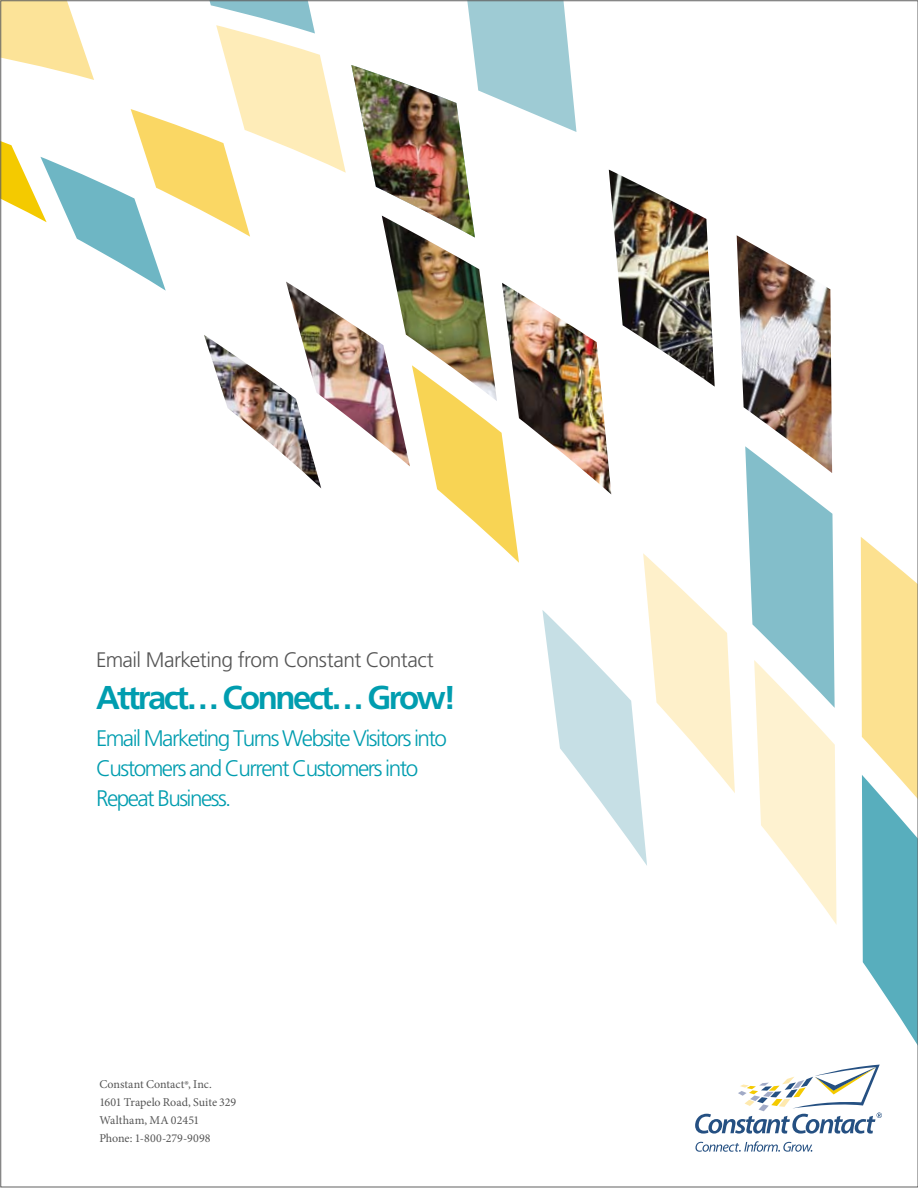
<style>
.page{position:relative;width:918px;height:1188px;background:#fff}
.page>*{position:absolute;margin:0;border:0;box-sizing:border-box;transform-origin:0 0}
.t1{font:700 33px "Frutiger LT Std";letter-spacing:-.075em;color:#009daf}
.t2{font:300 22.5px/30px "Frutiger LT Std";letter-spacing:-.065em;color:#009daf}
.t3{font:300 21px "Frutiger LT Std";letter-spacing:-.025em;color:#555}
.t4{font:12px/18px "Minion Pro";color:#555}
.s1{font-size:13.5px}
</style>
<div class="page">
<svg style="left:419px;top:401px;width:100px;height:162px"></svg>
<img style="left:288px;top:291px;width:122px;height:175px">
<img style="left:204px;top:335px;width:117px;height:153px">
<img style="left:502px;top:291px;width:105px;height:203px">
<img style="left:382px;top:291px;width:115px;height:110px">
<img style="left:737px;top:235px;width:95px;height:211px">
<img style="left:609px;top:170px;width:106px;height:217px">
<svg style="left:2px;top:2px;width:574px;height:289px"></svg>
<svg style="left:542px;top:446px;width:374px;height:688px"></svg>
<svg style="left:695px;top:1141px;width:117px;height:11px"></svg>
<p class="t3" style="left:96px;top:648px;width:339px">Email Marketing from Constant Contact</p>
<h1 class="t1" style="left:96px;top:678px;width:362px">Attract… Connect… Grow!</h1>
<p class="t2" style="left:96px;top:724px;width:353px">Email Marketing Turns Website Visitors into<br>Customers and Current Customers into<br>Repeat Business.</p>
<p class="t4" style="left:99px;top:1076px;width:138px">Constant Contact<span class="s1">®</span>, Inc.<br>1601 Trapelo Road, Suite 329<br>Waltham, MA 02451<br>Phone: 1-800-279-9098</p>
</div>
